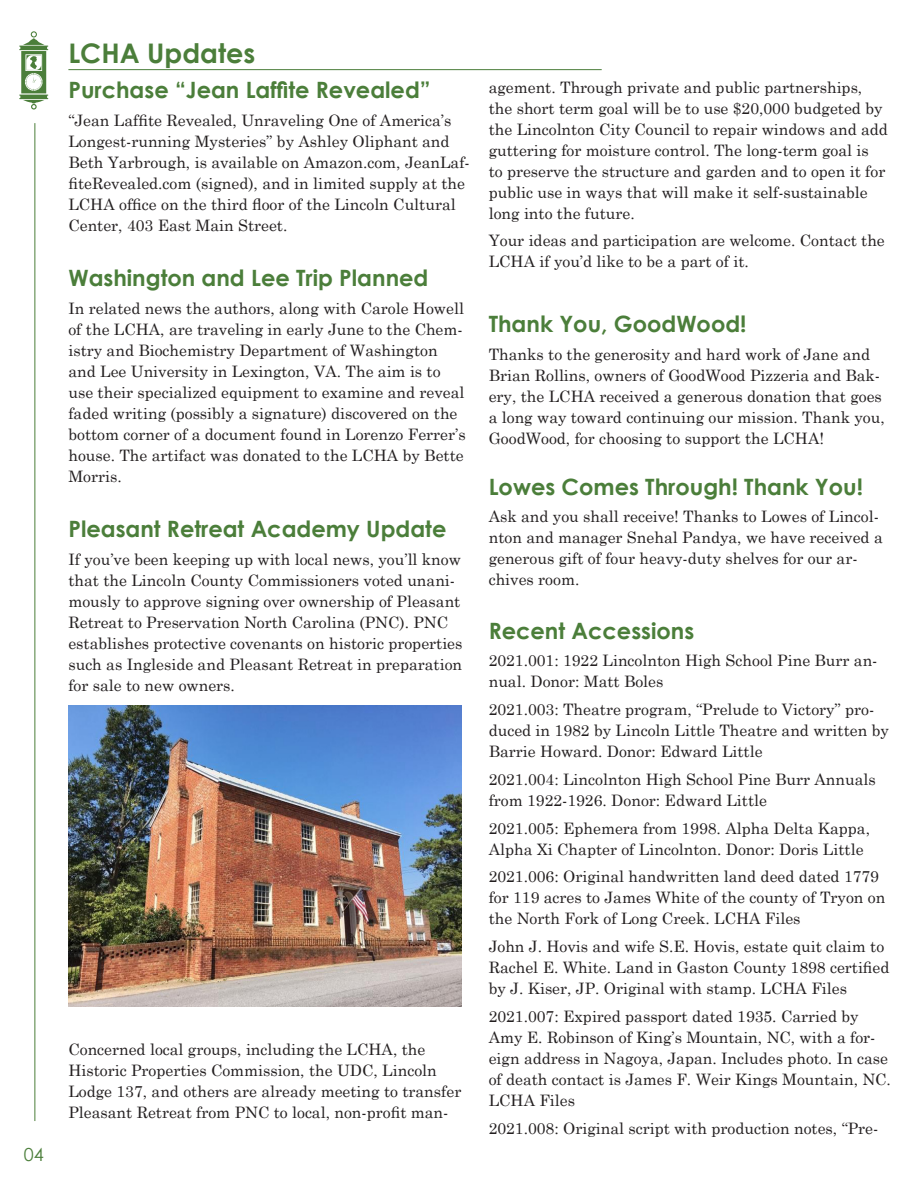
<style>
.page{position:relative;width:918px;height:1188px;background:#fff}
.page>*{position:absolute;margin:0;border:0;box-sizing:border-box;transform-origin:0 0}
.Editroial_Header{font:700 27px "Century Gothic";color:#4b7e3a}
.Body_Copy{font:700 22.5px "Century Gothic";color:#4b7e3a}
.Editorial_Sub-Header{font:700 22.5px "Century Gothic";color:#4b7e3a}
.t1{font:18px "Century Gothic";color:#4b7e3a}
.Body_Copy-2{font:15.75px/21px "Century Schoolbook";color:#231f20}
</style>
<div class="page">
<svg style="left:19px;top:31px;width:29px;height:79px"></svg>
<hr style="left:34px;top:123px;width:1px;height:998px;background:#4b7e3a">
<hr style="left:68px;top:69px;width:534px;height:1px;background:#4b7e3a">
<img style="left:68px;top:706px;width:393px;height:301px">
<p class="t1" style="left:24px;top:1144px;width:21px">04</p>
<p class="Editroial_Header" style="left:68px;top:36px;width:188px">LCHA Updates</p>
<p class="Body_Copy" style="left:68px;top:76px;width:364px">Purchase “Jean Laffite Revealed”</p>
<p class="Body_Copy-2" style="left:68px;top:109px;width:403px">“Jean Laffite Revealed, Unraveling One of America’s Longest-running Mysteries” by Ashley Oliphant and Beth Yarbrough, is available on Amazon.com, JeanLaf&shy;fiteRevealed.com (signed), and in limited supply at the LCHA office on the third floor of the Lincoln Cultural Center, 403 East Main Street.</p>
<p class="Body_Copy" style="left:68px;top:264px;width:361px">Washington and Lee Trip Planned</p>
<p class="Body_Copy-2" style="left:68px;top:297px;width:399px">In related news the authors, along with Carole Howell of the LCHA, are traveling in early June to the Chem&shy;istry and Biochemistry Department of Washington and Lee University in Lexington, VA. The aim is to use their specialized equipment to examine and reveal faded writing (possibly a signature) discovered on the bottom corner of a document found in Lorenzo Ferrer’s house. The artifact was donated to the LCHA by Bette Morris.</p>
<p class="Body_Copy" style="left:68px;top:515px;width:379px">Pleasant Retreat Academy Update</p>
<p class="Body_Copy-2" style="left:68px;top:549px;width:396px">If you’ve been keeping up with local news, you’ll know that the Lincoln County Commissioners voted unani&shy;mously to approve signing over ownership of Pleasant Retreat to Preservation North Carolina (PNC). PNC establishes protective covenants on historic properties such as Ingleside and Pleasant Retreat in preparation for sale to new owners.</p>
<p class="Body_Copy-2" style="left:68px;top:1038px;width:394px">Concerned local groups, including the LCHA, the Historic Properties Commission, the UDC, Lincoln Lodge 137, and others are already meeting to transfer Pleasant Retreat from PNC to local, non-profit man-</p>
<p class="Body_Copy-2" style="left:489px;top:76px;width:401px">agement. Through private and public partnerships, the short term goal will be to use $20,000 budgeted by the Lincolnton City Council to repair windows and add guttering for moisture control. The long-term goal is<br>to preserve the structure and garden and to open it for public use in ways that will make it self-sustainable long into the future.</p>
<p class="Body_Copy-2" style="left:489px;top:230px;width:398px">Your ideas and participation are welcome. Contact the<br>LCHA if you’d like to be a part of it.</p>
<p class="Body_Copy" style="left:489px;top:310px;width:259px">Thank You, GoodWood!</p>
<p class="Body_Copy-2" style="left:489px;top:343px;width:398px">Thanks to the generosity and hard work of Jane and Brian Rollins, owners of GoodWood Pizzeria and Bak&shy;ery, the LCHA received a generous donation that goes a long way toward continuing our mission. Thank you, GoodWood, for choosing to support the LCHA!</p>
<p class="Editorial_Sub-Header" style="left:489px;top:472px;width:376px">Lowes Comes Through! Thank You!</p>
<p class="Body_Copy-2" style="left:489px;top:506px;width:396px">Ask and you shall receive! Thanks to Lowes of Lincol&shy;nton and manager Snehal Pandya, we have received a generous gift of four heavy-duty shelves for our ar&shy;chives room.</p>
<p class="Editorial_Sub-Header" style="left:489px;top:616px;width:207px">Recent Accessions</p>
<p class="Body_Copy-2" style="left:489px;top:650px;width:390px">2021.001: 1922 Lincolnton High School Pine Burr an&shy;nual. Donor: Matt Boles</p>
<p class="Body_Copy-2" style="left:489px;top:699px;width:402px">2021.003: Theatre program, “Prelude to Victory” pro&shy;duced in 1982 by Lincoln Little Theatre and written by<br>Barrie Howard. Donor: Edward Little</p>
<p class="Body_Copy-2" style="left:489px;top:768px;width:389px">2021.004: Lincolnton High School Pine Burr Annuals from 1922-1926. Donor: Edward Little</p>
<p class="Body_Copy-2" style="left:489px;top:817px;width:383px">2021.005: Ephemera from 1998. Alpha Delta Kappa,<br>Alpha Xi Chapter of Lincolnton. Donor: Doris Little</p>
<p class="Body_Copy-2" style="left:489px;top:866px;width:398px">2021.006: Original handwritten land deed dated 1779 for 119 acres to James White of the county of Tryon on the North Fork of Long Creek. LCHA Files</p>
<p class="Body_Copy-2" style="left:489px;top:936px;width:402px">John J. Hovis and wife S.E. Hovis, estate quit claim to<br>Rachel E. White. Land in Gaston County 1898 certified by J. Kiser, JP. Original with stamp. LCHA Files</p>
<p class="Body_Copy-2" style="left:489px;top:1005px;width:404px">2021.007: Expired passport dated 1935. Carried by Amy E. Robinson of King’s Mountain, NC, with a for&shy;eign address in Nagoya, Japan. Includes photo. In case of death contact is James F. Weir Kings Mountain, NC.<br>LCHA Files</p>
<p class="Body_Copy-2" style="left:489px;top:1117px;width:391px">2021.008: Original script with production notes, “Pre-</p>
</div>
